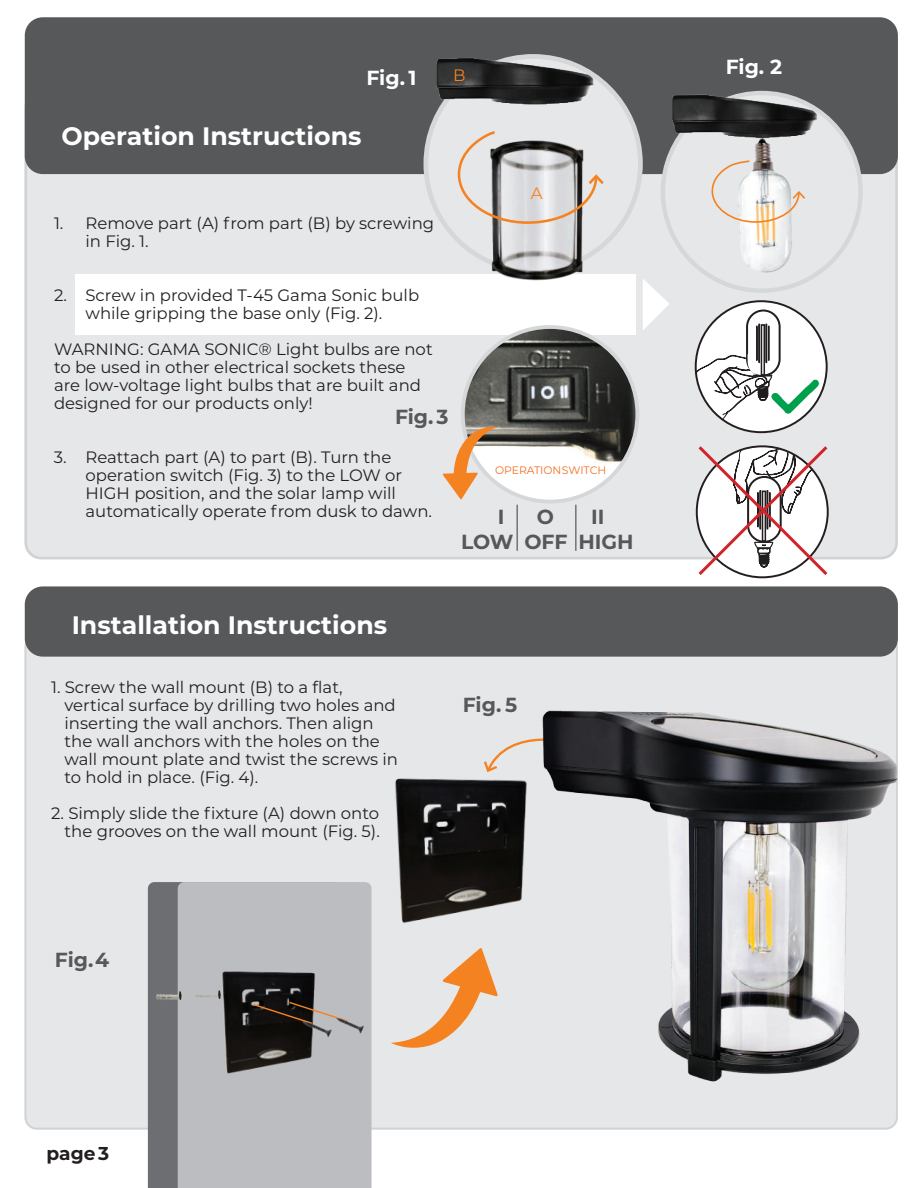
<style>
.page{position:relative;width:918px;height:1188px;background:#fff}
.page>*{position:absolute;margin:0;border:0;box-sizing:border-box;transform-origin:0 0}
.t1{font:700 25.2px "Montserrat";color:#fff}
.t2{font:700 20.4px "Montserrat";color:#57585a}
.t3{font:700 20.4px "Montserrat";letter-spacing:-.005em;color:#fff}
.t4{font:700 18.6px "Montserrat";color:#231f20}
.t5{font:16.5px/18px "Montserrat";color:#231f20}
.t6{font:16.5px "Montserrat";color:#f58220}
.t7{font:10.8px "Montserrat";letter-spacing:-.005em;color:#f36f21}
</style>
<div class="page">
<div style="left:25px;top:635px;width:872px;height:494px;background:#e6e7e9;border-radius:11px"></div>
<div style="left:25px;top:586px;width:873px;height:71px;background:#57585a;border-radius:18px"></div>
<div style="left:148px;top:882px;width:30px;height:306px;background:#6d6e71"></div>
<div style="left:178px;top:882px;width:194px;height:306px;background:#bcbdc0"></div>
<div style="left:26px;top:92px;width:871px;height:466px;background:#e6e7e9;border-radius:15px"></div>
<div style="left:75px;top:274px;width:561px;height:61px;background:#fff"></div>
<div style="left:25px;top:17px;width:873px;height:157px;background:#57585a;border-radius:18px"></div>
<svg style="left:643px;top:279px;width:26px;height:51px"></svg>
<img style="left:463px;top:327px;width:174px;height:175px;border-radius:87px">
<div style="left:461px;top:325px;width:178px;height:178px;border:4px solid #d6d7d9;border-radius:50%"></div>
<div style="left:696px;top:301px;width:131px;height:131px;background:#fff;border-radius:50%"></div>
<img style="left:773px;top:369px;width:51px;height:49px">
<div style="left:746px;top:310px;width:35px;height:66px;border:2px solid #231f20;border-radius:16px"></div>
<svg style="left:695px;top:344px;width:78px;height:76px"></svg>
<div style="left:758px;top:324px;width:2px;height:39px;border:2px solid #231f20"></div>
<div style="left:766px;top:324px;width:1px;height:39px;border:2px solid #231f20"></div>
<div style="left:768px;top:326px;width:2px;height:35px;border:1px solid #231f20"></div>
<div style="left:756px;top:326px;width:2px;height:35px;border:1px solid #231f20"></div>
<div style="left:761px;top:324px;width:4px;height:52px;border:2px solid #231f20"></div>
<svg style="left:695px;top:445px;width:136px;height:133px"></svg>
<svg style="left:426px;top:56px;width:214px;height:215px;fill:#e6e7e9"></svg>
<img style="left:436px;top:55px;width:166px;height:54px">
<img style="left:441px;top:101px;width:179px;height:180px">
<svg style="left:456px;top:129px;width:150px;height:96px"></svg>
<div style="left:663px;top:93px;width:198px;height:198px;background:#e6e7e9;border-radius:50%"></div>
<img style="left:672px;top:92px;width:153px;height:49px">
<img style="left:687px;top:120px;width:142px;height:205px">
<svg style="left:711px;top:160px;width:96px;height:64px"></svg>
<img style="left:198px;top:918px;width:137px;height:180px">
<img style="left:184px;top:989px;width:35px;height:13px">
<img style="left:147px;top:990px;width:34px;height:14px">
<svg style="left:252px;top:1001px;width:98px;height:24px;background:#473e38"></svg>
<img style="left:329px;top:1009px;width:38px;height:27px">
<img style="left:296px;top:1013px;width:39px;height:27px">
<svg style="left:179px;top:991px;width:3px;height:9px"></svg>
<svg style="left:218px;top:991px;width:3px;height:8px"></svg>
<img style="left:361px;top:778px;width:155px;height:180px">
<svg style="left:484px;top:743px;width:32px;height:30px"></svg>
<img style="left:516px;top:692px;width:382px;height:414px">
<svg style="left:391px;top:948px;width:107px;height:100px"></svg>
<svg style="left:447px;top:811px;width:5px;height:6px"></svg>
<svg style="left:493px;top:809px;width:6px;height:5px"></svg>
<hr style="left:517px;top:505px;width:1px;height:46px;background:#57585a">
<hr style="left:575px;top:505px;width:1px;height:46px;background:#57585a">
<svg style="left:443px;top:427px;width:54px;height:73px"></svg>
<p class="t3" style="left:367px;top:68px;width:51px">Fig. 1</p>
<h1 class="t1" style="left:62px;top:124px;width:301px">Operation Instructions</h1>
<p class="t6" style="left:453px;top:67px;width:14px">B</p>
<p class="t5" style="left:86px;top:214px;width:350px;text-indent:-31px">1. Remove part (A) from part (B) by screwing in Fig. 1.</p>
<p class="t5" style="left:54px;top:286px;width:367px;text-align:center">2. Screw in provided T-45 Gama Sonic bulb while gripping the base only (Fig. 2).</p>
<p class="t5" style="left:54px;top:340px;width:380px">WARNING: GAMA SONIC® Light bulbs are not to be used in other electrical sockets these are low-voltage light bulbs that are built and designed for our products only!</p>
<p class="t5" style="left:85px;top:448px;width:348px;text-indent:-31px">3. Reattach part (A) to part (B). Turn the operation switch (Fig. 3) to the LOW or HIGH position, and the solar lamp will automatically operate from dusk to dawn.</p>
<p class="t2" style="left:395px;top:407px;width:55px">Fig. 3</p>
<p class="t6" style="left:531px;top:185px;width:13px">A</p>
<p class="t7" style="left:495px;top:465px;width:113px">OPERATION SWITCH</p>
<p class="t2" style="left:498px;top:507px;width:8px">I</p>
<p class="t2" style="left:537px;top:507px;width:19px">O</p>
<p class="t2" style="left:591px;top:507px;width:15px">II</p>
<h1 class="t1" style="left:72px;top:613px;width:317px">Installation Instructions</h1>
<p class="t5" style="left:65px;top:678px;width:335px;text-indent:-13px">1. Screw the wall mount (B) to a flat, vertical surface by drilling two holes and inserting the wall anchors. Then align the wall anchors with the holes on the wall mount plate and twist the screws in to hold in place. (Fig. 4).</p>
<p class="t5" style="left:51px;top:804px;width:330px;text-align:right">2. Simply slide the fixture (A) down onto the grooves on the wall mount (Fig. 5).</p>
<p class="t2" style="left:55px;top:950px;width:56px">Fig. 4</p>
<p class="t2" style="left:461px;top:532px;width:174px">LOW OFF HIGH</p>
<p class="t2" style="left:463px;top:695px;width:56px">Fig. 5</p>
<p class="t4" style="left:47px;top:1144px;width:64px">page 3</p>
<p class="t3" style="left:726px;top:57px;width:58px">Fig. 2</p>
</div>
